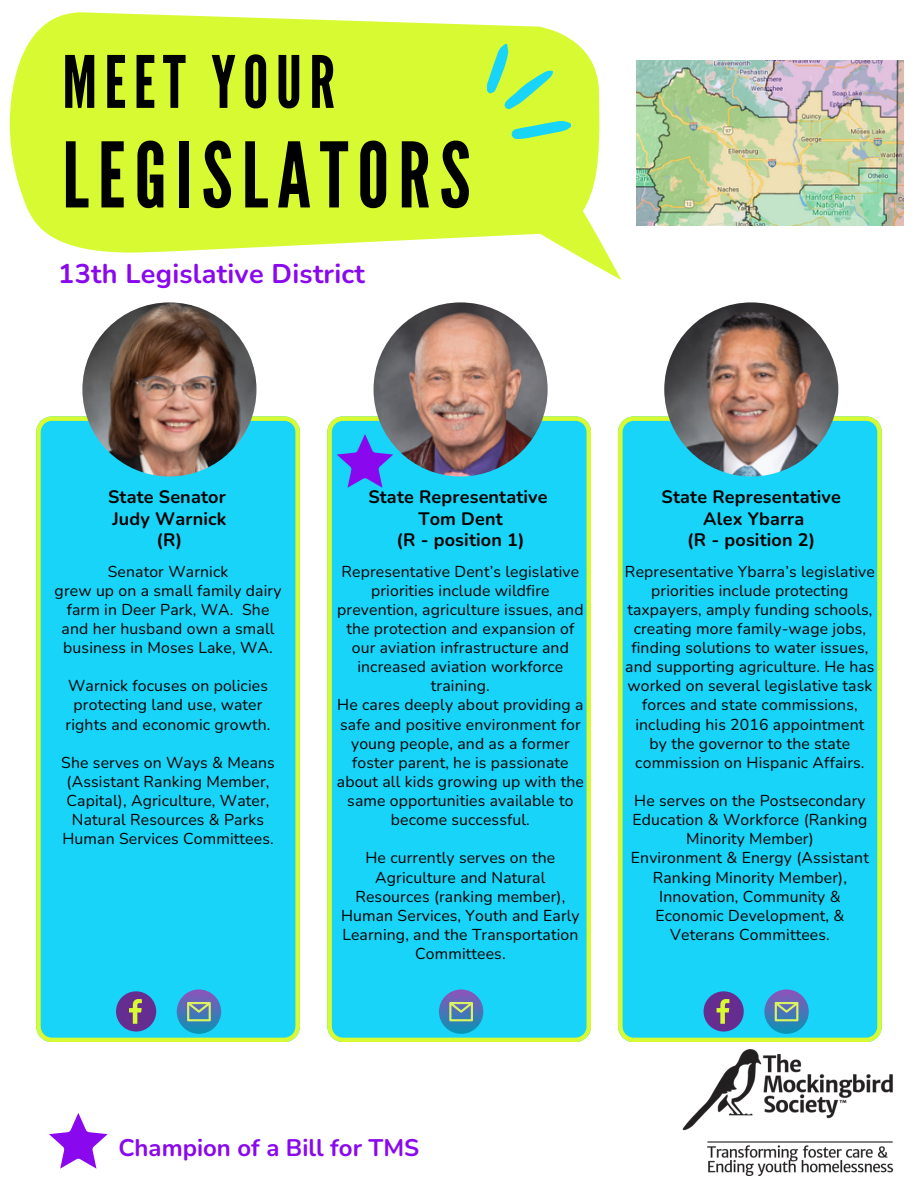
<style>
.page{position:relative;width:918px;height:1188px;background:#fff}
.page>*{position:absolute;margin:0;border:0;box-sizing:border-box;transform-origin:0 0}
.t1{font:90px "League Gothic";letter-spacing:.1em;color:#000}
.t2{font:72px "League Gothic";letter-spacing:.1em;color:#000}
.t3{font:700 27px "Nunito";letter-spacing:.01em;color:#8a08ed}
.t4{font:700 24px "Nunito";color:#8a08ed}
.t5{font:700 18px/21.3px "Nunito";letter-spacing:.01em;color:#000;text-align:center}
.t6{font:15.75px/19.2px "Nunito";letter-spacing:.01em;color:#000;text-align:center}
</style>
<div class="page">
<div style="left:36px;top:416px;width:263px;height:626px;background:#18d4f8"></div>
<img style="left:82px;top:302px;width:174px;height:175px;border-radius:50%">
<div style="left:327px;top:416px;width:264px;height:626px;background:#18d4f8"></div>
<img style="left:374px;top:302px;width:174px;height:175px;border-radius:50%">
<div style="left:618px;top:416px;width:263px;height:626px;background:#18d4f8"></div>
<img style="left:664px;top:302px;width:174px;height:175px;border-radius:50%">
<svg style="left:177px;top:989px;width:44px;height:45px"></svg>
<svg style="left:187px;top:1002px;width:24px;height:19px"></svg>
<svg style="left:116px;top:991px;width:40px;height:41px;background:#5f669f"></svg>
<img style="left:636px;top:61px;width:268px;height:164px">
<svg style="left:439px;top:989px;width:44px;height:45px"></svg>
<svg style="left:449px;top:1002px;width:24px;height:19px"></svg>
<svg style="left:764px;top:989px;width:45px;height:45px"></svg>
<svg style="left:775px;top:1002px;width:23px;height:19px"></svg>
<svg style="left:704px;top:991px;width:40px;height:41px;background:#5f679f"></svg>
<svg style="left:337px;top:434px;width:56px;height:54px;background:#4780f1"></svg>
<svg style="left:10px;top:12px;width:590px;height:241px"></svg>
<div style="left:33px;top:21px;width:557px;height:218px;background:#d8fa32"></div>
<svg style="left:484px;top:168px;width:137px;height:112px"></svg>
<svg style="left:485px;top:43px;width:88px;height:97px;background:#b2f258"></svg>
<img style="left:682px;top:1050px;width:212px;height:126px">
<svg style="left:49px;top:1113px;width:59px;height:56px"></svg>
<p class="t2" style="left:62px;top:41px;width:274px">MEET YOUR</p>
<p class="t1" style="left:62px;top:123px;width:410px">LEGISLATORS</p>
<p class="t3" style="left:58px;top:255px;width:308px">13th Legislative District</p>
<h1 class="t5" style="left:108px;top:487px;width:120px">State Senator<br>Judy Warnick (R)</h1>
<h3 class="t6" style="left:108px;top:562px;width:122px">Senator Warnick</h3>
<p class="t6" style="left:55px;top:581px;width:228px">grew up on a small family dairy farm in Deer Park, WA. She and her husband own a small business in Moses Lake, WA.</p>
<h5 class="t6" style="left:66px;top:676px;width:206px">Warnick focuses on policies protecting land use, water rights and economic growth.</h5>
<p class="t6" style="left:61px;top:753px;width:215px">She serves on Ways &amp; Means (Assistant Ranking Member,<br>Capital), Agriculture, Water,<br>Natural Resources &amp; Parks</p>
<p class="t6" style="left:62px;top:829px;width:213px">Human Services Committees.</p>
<h2 class="t5" style="left:368px;top:487px;width:181px">State Representative<br>Tom Dent<br>(R - position 1)</h2>
<p class="t5" style="left:662px;top:487px;width:181px">State Representative<br>Alex Ybarra<br>(R - position 2)</p>
<p class="t6" style="left:337px;top:562px;width:248px">Representative Dent’s legislative priorities include wildfire prevention, agriculture issues, and the protection and expansion of our aviation infrastructure and increased aviation workforce training.</p>
<p class="t6" style="left:337px;top:696px;width:249px">He cares deeply about providing a safe and positive environment for young people, and as a former foster parent, he is passionate about all kids growing up with the same opportunities available to become successful.</p>
<p class="t6" style="left:341px;top:849px;width:240px">He currently serves on the<br>Agriculture and Natural<br>Resources (ranking member),<br>Human Services, Youth and Early<br>Learning, and the Transportation<br>Committees.</p>
<p class="t6" style="left:625px;top:562px;width:251px">Representative Ybarra’s legislative priorities include protecting taxpayers, amply funding schools, creating more family-wage jobs, finding solutions to water issues, and supporting agriculture. He has worked on several legislative task forces and state commissions, including his 2016 appointment by the governor to the state commission on Hispanic Affairs.</p>
<p class="t6" style="left:633px;top:791px;width:236px">He serves on the Postsecondary<br>Education &amp; Workforce (Ranking<br>Minority Member)</p>
<h5 class="t6" style="left:631px;top:849px;width:240px">Environment &amp; Energy (Assistant<br>Ranking Minority Member),<br>Innovation, Community &amp;<br>Economic Development, &amp;<br>Veterans Committees.</h5>
<p class="t4" style="left:118px;top:1132px;width:302px">Champion of a Bill for TMS</p>
</div>
